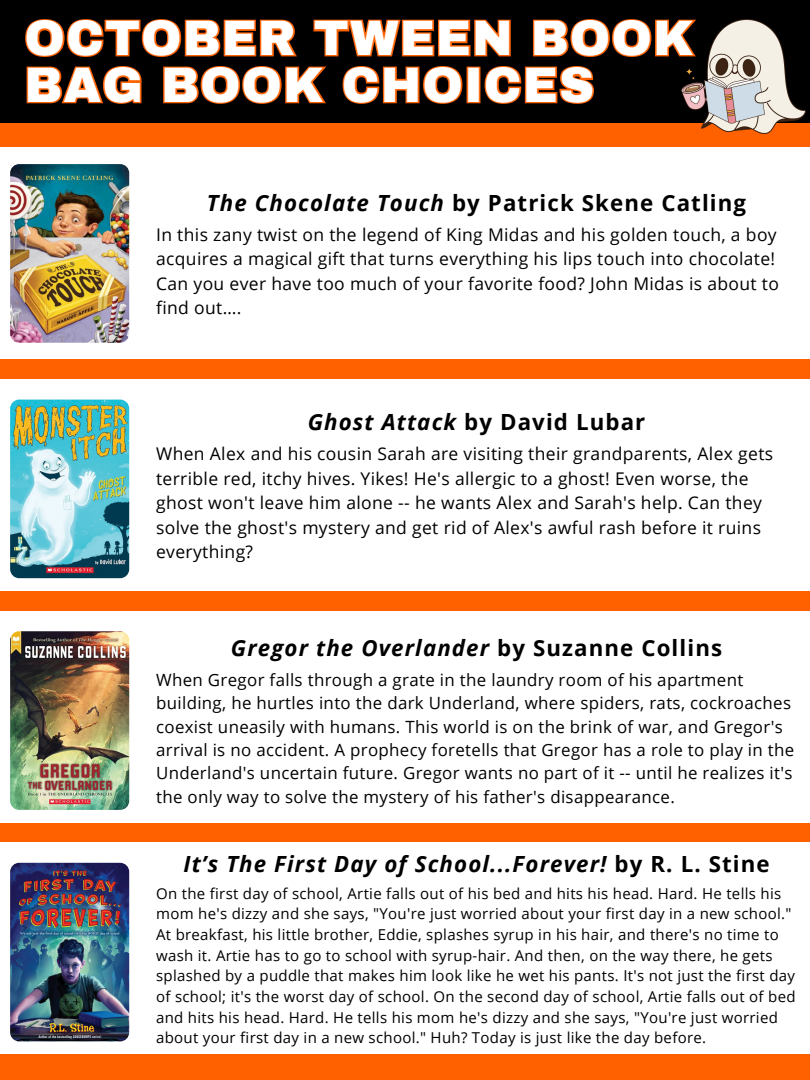
<style>
.page{position:relative;width:810px;height:1080px;background:#ff6100}
.page>*{position:absolute;margin:0;border:0;box-sizing:border-box;transform-origin:0 0}
.t1{font:900 48.75px/46.9px "Archivo";letter-spacing:.02em;color:#fff}
.t2{font:italic 700 22.25px "Open Sans";letter-spacing:.05em;color:#000}
.t3{font:700 22.25px "Open Sans";letter-spacing:.05em;color:#000}
.t4{font:17.5px/24.4px "Open Sans";letter-spacing:.02em;color:#000}
.t5{font:16.88px/23.4px "Open Sans";letter-spacing:.02em;color:#000}
.t6{font:15px/20.6px "Open Sans";letter-spacing:.02em;color:#000}
.s1{font-style:italic}
.s2{font-style:normal}
</style>
<div class="page">
<div style="left:0;top:0;width:810px;height:122px;background:#000"></div>
<svg style="left:25px;top:19px;width:671px;height:85px"></svg>
<div style="left:0;top:843px;width:810px;height:211px;background:#fff"></div>
<img style="left:10px;top:863px;width:119px;height:178px;border-radius:9px">
<img style="left:681px;top:20px;width:125px;height:114px">
<div style="left:0;top:611px;width:810px;height:211px;background:#fff"></div>
<img style="left:10px;top:631px;width:119px;height:179px;border-radius:9px">
<div style="left:0;top:379px;width:810px;height:212px;background:#fff"></div>
<img style="left:10px;top:400px;width:119px;height:178px;border-radius:9px">
<div style="left:0;top:148px;width:810px;height:211px;background:#fff"></div>
<img style="left:10px;top:164px;width:119px;height:179px;border-radius:9px">
<h1 class="t1" style="left:25px;top:15px;width:671px">OCTOBER TWEEN BOOK<br>BAG BOOK CHOICES</h1>
<h2 class="t3" style="left:207px;top:187px;width:541px"><span class="s1">The Chocolate Touch</span> by Patrick Skene Catling</h2>
<p class="t4" style="left:156px;top:222px;width:624px">In this zany twist on the legend of King Midas and his golden touch, a boy acquires a magical gift that turns everything his lips touch into chocolate!<br>Can you ever have too much of your favorite food? John Midas is about to find out….</p>
<h3 class="t3" style="left:308px;top:406px;width:339px"><span class="s1">Ghost Attack</span> by David Lubar</h3>
<p class="t4" style="left:156px;top:442px;width:619px">When Alex and his cousin Sarah are visiting their grandparents, Alex gets terrible red, itchy hives. Yikes! He's allergic to a ghost! Even worse, the ghost won't leave him alone -- he wants Alex and Sarah's help. Can they solve the ghost's mystery and get rid of Alex's awful rash before it ruins everything?</p>
<p class="t2" style="left:231px;top:632px;width:493px">Gregor the Overlander <span class="s2">by Suzanne Collins</span></p>
<h2 class="t5" style="left:156px;top:667px;width:640px">When Gregor falls through a grate in the laundry room of his apartment building, he hurtles into the dark Underland, where spiders, rats, cockroaches coexist uneasily with humans. This world is on the brink of war, and Gregor's arrival is no accident. A prophecy foretells that Gregor has a role to play in the Underland's uncertain future. Gregor wants no part of it -- until he realizes it's the only way to solve the mystery of his father's disappearance.</h2>
<h2 class="t2" style="left:183px;top:848px;width:588px">It’s The First Day of School...Forever! <span class="s2">by R. L. Stine</span></h2>
<h3 class="t6" style="left:156px;top:883px;width:641px">On the first day of school, Artie falls out of his bed and hits his head. Hard. He tells his mom he's dizzy and she says, "You're just worried about your first day in a new school." At breakfast, his little brother, Eddie, splashes syrup in his hair, and there's no time to wash it. Artie has to go to school with syrup-hair. And then, on the way there, he gets splashed by a puddle that makes him look like he wet his pants. It's not just the first day of school; it's the worst day of school. On the second day of school, Artie falls out of bed and hits his head. Hard. He tells his mom he's dizzy and she says, "You're just worried about your first day in a new school." Huh? Today is just like the day before.</h3>
</div>
